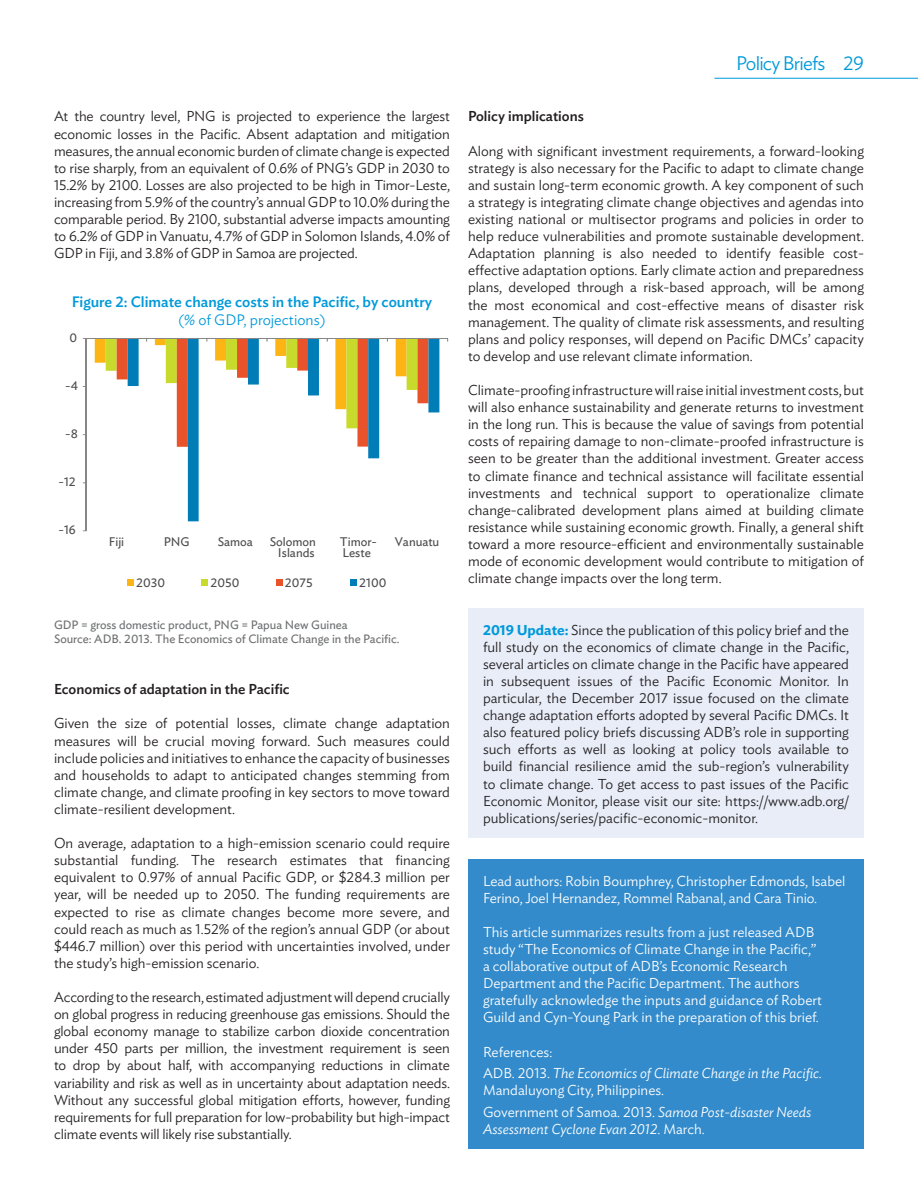
<style>
.page{position:relative;width:918px;height:1188px;background:#fff}
.page>*{position:absolute;margin:0;border:0;box-sizing:border-box;transform-origin:0 0}
.t1{font:300 19.5px "Ideal Sans";letter-spacing:-.04em;color:#0099d9}
.t2{font:500 15px "Ideal Sans";color:#0099d9}
.t3{font:300 15px "Ideal Sans";color:#0099d9}
.t4{font:300 14.25px/17.1px "Ideal Sans";color:#231f20;text-align:justify}
.t5{font:300 14.25px/17.1px "Ideal Sans";color:#fff}
.t6{font:italic 300 14.25px/21.6px "Ideal Sans";color:#fff}
.t7{font:500 14.25px "Ideal Sans";color:#231f20}
.t8{font:12.45px/11.6px "Ideal Sans";letter-spacing:-.005em;color:#4d4d4d;text-align:center}
.t9{font:12px/14.1px "Ideal Sans";color:#6d6f71}
.s1{font-weight:600;color:#0099d9}
.s2{font-style:normal}
.s3{font-style:italic}
</style>
<div class="page">
<hr style="left:714px;top:78px;width:204px;height:1px;background:#0099d9">
<svg style="left:187px;top:339px;width:252px;height:182px"></svg>
<hr style="left:86px;top:339px;width:1px;height:192px;background:#868686">
<hr style="left:87px;top:338px;width:361px;height:1px;background:#868686">
<svg style="left:95px;top:339px;width:333px;height:108px"></svg>
<svg style="left:128px;top:580px;width:6px;height:6px"></svg>
<svg style="left:202px;top:580px;width:6px;height:6px"></svg>
<svg style="left:276px;top:580px;width:6px;height:6px"></svg>
<div style="left:350px;top:580px;width:7px;height:6px;background:#007db7"></div>
<div style="left:468px;top:608px;width:396px;height:230px;background:#e8edf8"></div>
<div style="left:468px;top:859px;width:396px;height:290px;background:#338bcb"></div>
<p class="t4" style="left:54px;top:107px;width:398px">At the country level, PNG is projected to experience the largest economic losses in the Pacific. Absent adaptation and mitigation measures, the annual economic burden of climate change is expected to rise sharply, from an equivalent of 0.6% of PNG’s GDP in 2030 to 15.2% by 2100. Losses are also projected to be high in Timor-Leste, increasing from 5.9% of the country’s annual GDP to 10.0% during the comparable period. By 2100, substantial adverse impacts amounting to 6.2% of GDP in Vanuatu, 4.7% of GDP in Solomon Islands, 4.0% of GDP in Fiji, and 3.8% of GDP in Samoa are projected.</p>
<p class="t2" style="left:72px;top:291px;width:362px">Figure 2: Climate change costs in the Pacific, by country</p>
<p class="t3" style="left:178px;top:309px;width:149px">(% of GDP, projections)</p>
<p class="t8" style="left:69px;top:330px;width:9px">0</p>
<p class="t8" style="left:65px;top:379px;width:14px">-4</p>
<p class="t8" style="left:65px;top:427px;width:14px">-8</p>
<p class="t8" style="left:59px;top:475px;width:19px">-12</p>
<p class="t8" style="left:59px;top:523px;width:19px">-16</p>
<p class="t8" style="left:109px;top:535px;width:17px">Fiji</p>
<p class="t8" style="left:164px;top:535px;width:27px">PNG</p>
<p class="t8" style="left:218px;top:535px;width:37px">Samoa</p>
<p class="t8" style="left:270px;top:535px;width:48px">Solomon<br>Islands</p>
<p class="t8" style="left:340px;top:535px;width:39px;text-align:left">Timor-<br>Leste</p>
<p class="t8" style="left:395px;top:535px;width:46px">Vanuatu</p>
<p class="t8" style="left:136px;top:576px;width:30px">2030</p>
<p class="t8" style="left:211px;top:576px;width:30px">2050</p>
<p class="t8" style="left:285px;top:576px;width:29px">2075</p>
<p class="t8" style="left:359px;top:576px;width:29px">2100</p>
<p class="t9" style="left:54px;top:617px;width:347px">GDP = gross domestic product, PNG = Papua New Guinea<br>Source: ADB. 2013. The Economics of Climate Change in the Pacific.</p>
<p class="t7" style="left:54px;top:678px;width:237px">Economics of adaptation in the Pacific</p>
<p class="t4" style="left:54px;top:714px;width:398px">Given the size of potential losses, climate change adaptation measures will be crucial moving forward. Such measures could include policies and initiatives to enhance the capacity of businesses and households to adapt to anticipated changes stemming from climate change, and climate proofing in key sectors to move toward climate-resilient development.</p>
<p class="t4" style="left:54px;top:833px;width:398px">On average, adaptation to a high-emission scenario could require substantial funding. The research estimates that financing equivalent to 0.97% of annual Pacific GDP, or $284.3 million per year, will be needed up to 2050. The funding requirements are expected to rise as climate changes become more severe, and could reach as much as 1.52% of the region’s annual GDP (or about $446.7 million) over this period with uncertainties involved, under the study’s high-emission scenario.</p>
<p class="t4" style="left:54px;top:987px;width:398px">According to the research, estimated adjustment will depend crucially on global progress in reducing greenhouse gas emissions. Should the global economy manage to stabilize carbon dioxide concentration under 450 parts per million, the investment requirement is seen to drop by about half, with accompanying reductions in climate variability and risk as well as in uncertainty about adaptation needs.<br>Without any successful global mitigation efforts, however, funding requirements for full preparation for low-probability but high-impact climate events will likely rise substantially.</p>
<h1 class="t1" style="left:736px;top:49px;width:129px">Policy Briefs 29</h1>
<p class="t7" style="left:468px;top:105px;width:117px">Policy implications</p>
<p class="t4" style="left:468px;top:141px;width:398px">Along with significant investment requirements, a forward-looking strategy is also necessary for the Pacific to adapt to climate change and sustain long-term economic growth. A key component of such a strategy is integrating climate change objectives and agendas into existing national or multisector programs and policies in order to help reduce vulnerabilities and promote sustainable development.<br>Adaptation planning is also needed to identify feasible cost&shy;effective adaptation options. Early climate action and preparedness plans, developed through a risk-based approach, will be among the most economical and cost-effective means of disaster risk management. The quality of climate risk assessments, and resulting plans and policy responses, will depend on Pacific DMCs’ capacity to develop and use relevant climate information.</p>
<p class="t4" style="left:468px;top:380px;width:398px">Climate-proofing infrastructure will raise initial investment costs, but will also enhance sustainability and generate returns to investment in the long run. This is because the value of savings from potential costs of repairing damage to non-climate-proofed infrastructure is seen to be greater than the additional investment. Greater access to climate finance and technical assistance will facilitate essential investments and technical support to operationalize climate change-calibrated development plans aimed at building climate resistance while sustaining economic growth. Finally, a general shift toward a more resource-efficient and environmentally sustainable mode of economic development would contribute to mitigation of climate change impacts over the long term.</p>
<p class="t4" style="left:483px;top:620px;width:368px"><span class="s1">2019 Update:</span> Since the publication of this policy brief and the full study on the economics of climate change in the Pacific, several articles on climate change in the Pacific have appeared in subsequent issues of the Pacific Economic Monitor. In particular, the December 2017 issue focused on the climate change adaptation efforts adopted by several Pacific DMCs. It also featured policy briefs discussing ADB’s role in supporting such efforts as well as looking at policy tools available to build financial resilience amid the sub-region’s vulnerability to climate change. To get access to past issues of the Pacific Economic Monitor, please visit our site: https://www.adb.org/ publications/series/pacific-economic-monitor.</p>
<p class="t5" style="left:483px;top:871px;width:364px">Lead authors: Robin Boumphrey, Christopher Edmonds, Isabel<br>Ferino, Joel Hernandez, Rommel Rabanal, and Cara Tinio.</p>
<p class="t5" style="left:483px;top:922px;width:341px">This article summarizes results from a just released ADB study “The Economics of Climate Change in the Pacific,” a collaborative output of ADB’s Economic Research Department and the Pacific Department. The authors gratefully acknowledge the inputs and guidance of Robert Guild and Cyn-Young Park in the preparation of this brief.</p>
<p class="t6" style="left:483px;top:1040px;width:341px"><span class="s2">References:<br>ADB. 2013.</span> The Economics of Climate Change in the Pacific.</p>
<p class="t5" style="left:483px;top:1078px;width:330px;line-height:21.6px">Mandaluyong City, Philippines.<br>Government of Samoa. 2013. <span class="s3">Samoa Post-disaster Needs</span></p>
<p class="t6" style="left:483px;top:1117px;width:223px">Assessment Cyclone Evan 2012<span class="s2">. March.</span></p>
</div>
